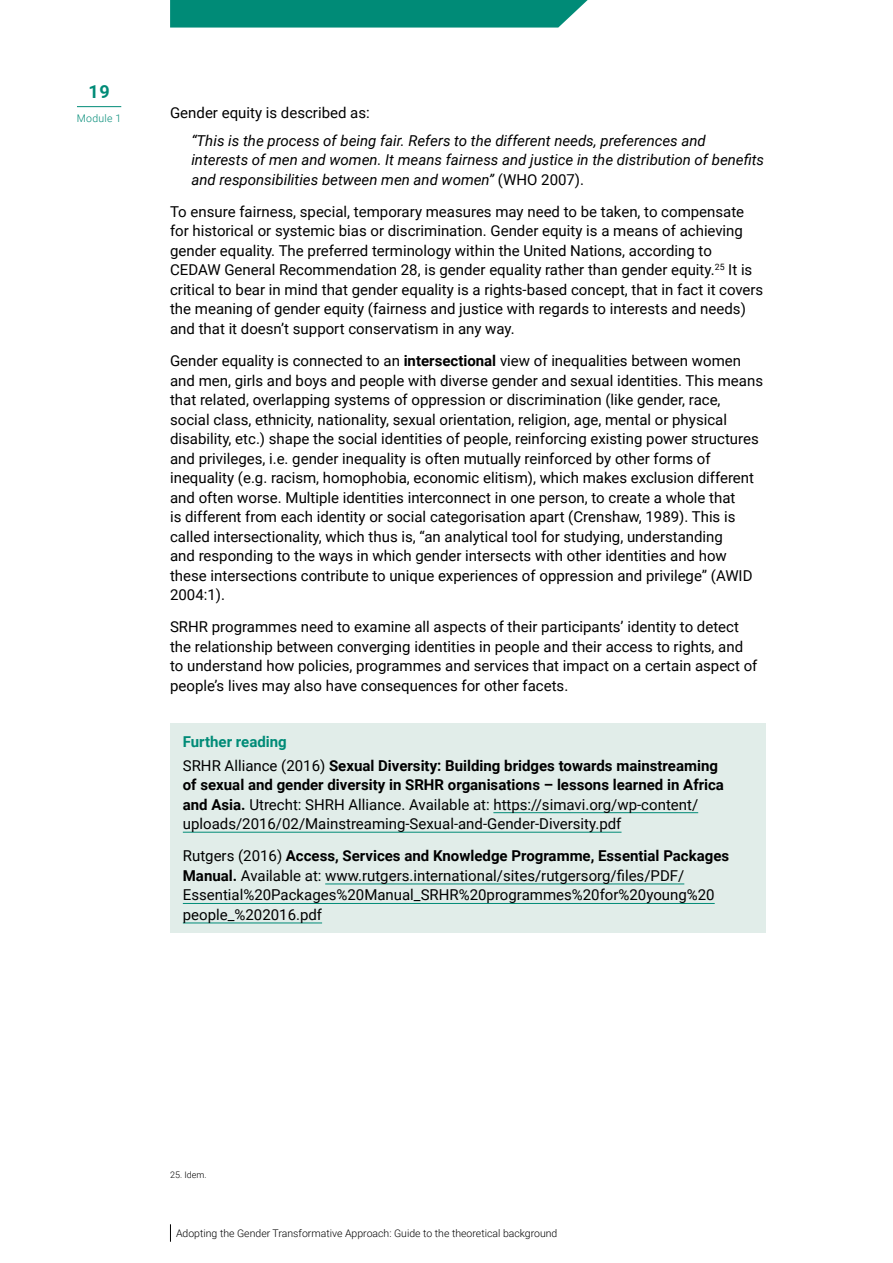
<style>
.page{position:relative;width:893px;height:1263px;background:#fff}
.page>*{position:absolute;margin:0;border:0;box-sizing:border-box;transform-origin:0 0}
.t1{font:700 18px "Roboto";color:#008b77}
.t2{font:15px/19.5px "Roboto";color:#000}
.t3{font:italic 15px/19.5px "Roboto";color:#000}
.t4{font:700 15px/23.7px "Roboto";color:#000}
.t5{font:300 10.5px "Roboto";color:#000}
.t6{font:300 10.5px "Roboto";letter-spacing:.025em;color:#008b77}
.t7{font:300 9px "Roboto";color:#000}
.s1{font-style:normal}
.s2{font-weight:700}
.s3{color:#008b77}
.s4{font-weight:400}
</style>
<div class="page">
<svg style="left:170px;top:1224px;width:1px;height:18px"></svg>
<hr style="left:77px;top:106px;width:44px;height:1px;background:#008b77">
<svg style="left:170px;top:0;width:418px;height:28px;background:#0c907d"></svg>
<div style="left:170px;top:723px;width:595px;height:210px;background:#e1ede9"></div>
<hr style="left:493px;top:812px;width:205px;height:1px;background:#008b77">
<hr style="left:183px;top:832px;width:438px;height:1px;background:#008b77">
<hr style="left:325px;top:883px;width:359px;height:1px;background:#008b77">
<hr style="left:183px;top:903px;width:532px;height:1px;background:#008b77">
<hr style="left:183px;top:922px;width:139px;height:1px;background:#008b77">
<p class="t1" style="left:88px;top:79px;width:23px">19</p>
<p class="t6" style="left:77px;top:111px;width:46px">Module 1</p>
<p class="t2" style="left:170px;top:102px;width:201px">Gender equity is described as:</p>
<p class="t3" style="left:191px;top:130px;width:574px">“This is the process of being fair. Refers to the different needs, preferences and interests of men and women. It means fairness and justice in the distribution of benefits and responsibilities between men and women” <span class="s1">(WHO 2007).</span></p>
<p class="t2" style="left:170px;top:201px;width:595px">To ensure fairness, special, temporary measures may need to be taken, to compensate for historical or systemic bias or discrimination. Gender equity is a means of achieving gender equality. The preferred terminology within the United Nations, according to CEDAW General Recommendation 28, is gender equality rather than gender equity.<sup>25</sup> It is critical to bear in mind that gender equality is a rights-based concept, that in fact it covers the meaning of gender equity (fairness and justice with regards to interests and needs) and that it doesn’t support conservatism in any way.</p>
<p class="t2" style="left:170px;top:350px;width:594px">Gender equality is connected to an <span class="s2">intersectional</span> view of inequalities between women and men, girls and boys and people with diverse gender and sexual identities. This means that related, overlapping systems of oppression or discrimination (like gender, race, social class, ethnicity, nationality, sexual orientation, religion, age, mental or physical disability, etc.) shape the social identities of people, reinforcing existing power structures and privileges, i.e. gender inequality is often mutually reinforced by other forms of inequality (e.g. racism, homophobia, economic elitism), which makes exclusion different and often worse. Multiple identities interconnect in one person, to create a whole that<br>is different from each identity or social categorisation apart (Crenshaw, 1989). This is called intersectionality, which thus is, “an analytical tool for studying, understanding<br>and responding to the ways in which gender intersects with other identities and how these intersections contribute to unique experiences of oppression and privilege” (AWID 2004:1).</p>
<p class="t2" style="left:170px;top:617px;width:589px">SRHR programmes need to examine all aspects of their participants’ identity to detect the relationship between converging identities in people and their access to rights, and to understand how policies, programmes and services that impact on a certain aspect of people’s lives may also have consequences for other facets.</p>
<p class="t4" style="left:183px;top:729px;width:537px"><span class="s3">Further reading<br></span><span class="s4">SRHR Alliance (2016)</span> Sexual Diversity: Building bridges towards mainstreaming</p>
<p class="t2" style="left:183px;top:774px;width:543px"><span class="s2">of sexual and gender diversity in SRHR organisations – lessons learned in Africa and Asia.</span> Utrecht: SHRH Alliance. Available at: https://simavi.org/wp-content/ uploads/2016/02/Mainstreaming-Sexual-and-Gender-Diversity.pdf</p>
<p class="t2" style="left:183px;top:846px;width:548px">Rutgers (2016) <span class="s2">Access, Services and Knowledge Programme, Essential Packages Manual.</span> Available at: www.rutgers.international/sites/rutgersorg/files/PDF/ Essential%20Packages%20Manual_SRHR%20programmes%20for%20young%20 people_%202016.pdf</p>
<p class="t7" style="left:170px;top:1168px;width:38px">25. Idem.</p>
<p class="t5" style="left:176px;top:1225px;width:383px">Adopting the Gender Transformative Approach: Guide to the theoretical background</p>
</div>
